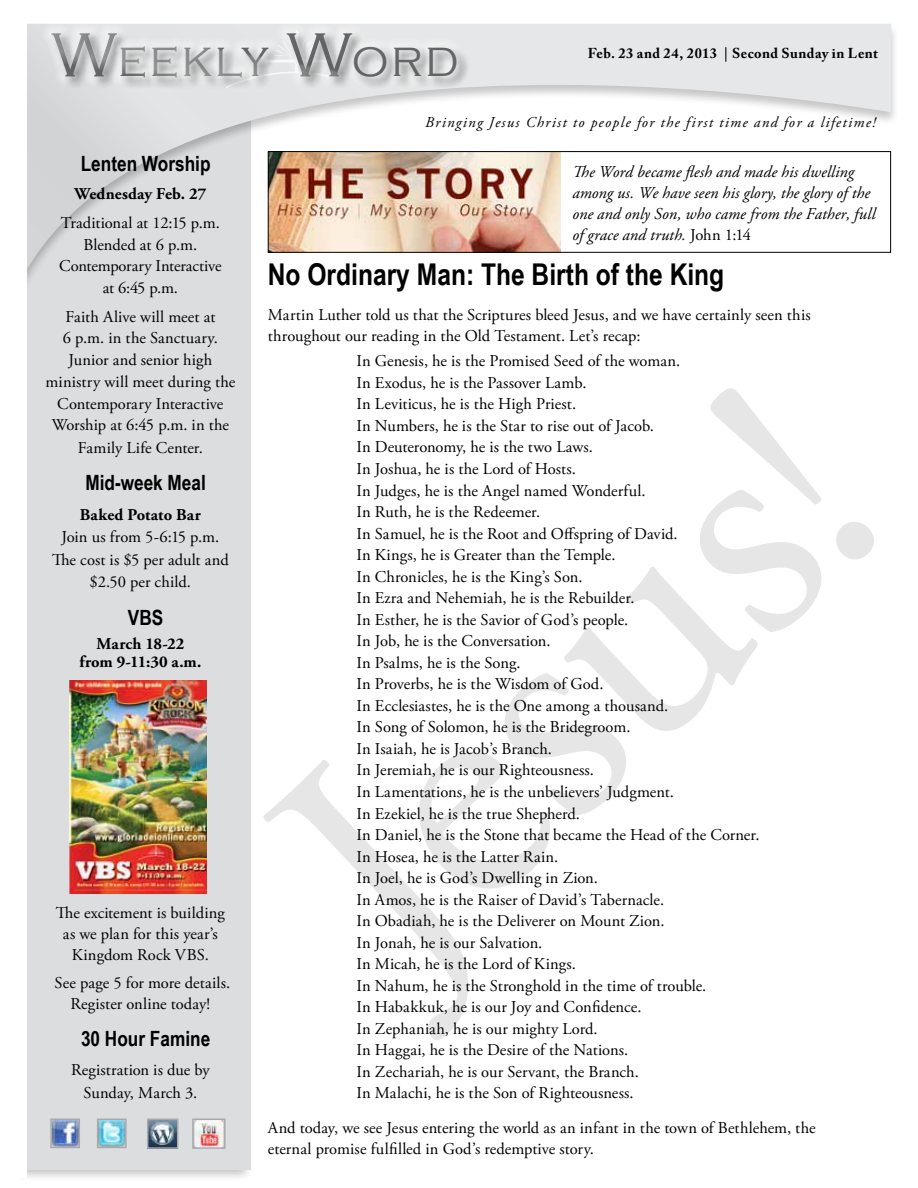
<style>
.page{position:relative;width:918px;height:1188px;background:#fff}
.page>*{position:absolute;margin:0;border:0;box-sizing:border-box;transform-origin:0 0}
.t1{font:330px "Adobe Garamond Pro";color:#000}
.t2{font:300 64.65px "Copperplate Gothic";color:#58595b;scale:.95 1}
.t3{font:300 51.75px "Copperplate Gothic";letter-spacing:.05em;color:#58595b;scale:.95 1}
.t4{font:700 30px "Arial Narrow";color:#000}
.t5{font:700 21px "Arial Narrow";color:#000}
.t6{font:16.5px/21.6px "Adobe Garamond Pro";letter-spacing:.005em;color:#000;text-align:center}
.t7{font:italic 16.5px/21px "Adobe Garamond Pro";letter-spacing:.005em;color:#000}
.t8{font:700 16.5px/18px "Adobe Garamond Pro";letter-spacing:.005em;color:#000;text-align:center}
.t9{font:italic 15px "Adobe Garamond Pro";letter-spacing:.085em;color:#000}
.t10{font:700 14.25px "Adobe Caslon Pro";letter-spacing:.03em;color:#000}
.s1{font-size:64.65px}
.s2{font-style:normal}
</style>
<div class="page">
<div style="left:27px;top:113px;width:224px;height:1057px;background:#dcddde"></div>
<div style="left:0;top:22px;width:900px;height:325px;background:#000;opacity:.23"></div>
<svg style="left:27px;top:22px;width:864px;height:313px"></svg>
<div style="left:0;top:0;width:27px;height:1177px;background:#fff"></div>
<svg style="left:227px;top:90px;width:109px;height:3px"></svg>
<img style="left:52px;top:1121px;width:26px;height:25px">
<div style="left:50px;top:1119px;width:30px;height:29px;border:1px solid #a7a9ac"></div>
<img style="left:99px;top:1121px;width:26px;height:25px">
<div style="left:97px;top:1119px;width:30px;height:29px;border:1px solid #a7a9ac"></div>
<img style="left:194px;top:1121px;width:30px;height:26px">
<div style="left:192px;top:1119px;width:34px;height:30px;border:1px solid #a7a9ac"></div>
<img style="left:149px;top:1121px;width:27px;height:26px">
<div style="left:147px;top:1119px;width:31px;height:30px;border:1px solid #a7a9ac"></div>
<div style="left:49px;top:30px;width:421px;height:60px;background:#e6e7e8"></div>
<svg style="left:41px;top:23px;width:427px;height:66px"></svg>
<img style="left:270px;top:153px;width:291px;height:98px">
<div style="left:268px;top:151px;width:623px;height:102px;border:1px solid #000"></div>
<img style="left:69px;top:680px;width:137px;height:214px">
<h2 class="t2" style="left:52px;top:20px;width:70px">W</h2>
<h3 class="t3" style="left:118px;top:31px;width:361px">eekly <span class="s1">W</span>ord</h3>
<p class="t10" style="left:588px;top:45px;width:292px">Feb. 23 and 24, 2013 | Second Sunday in Lent</p>
<p class="t9" style="left:425px;top:113px;width:452px">Bringing Jesus Christ to people for the first time and for a lifetime!</p>
<p class="t5" style="left:81px;top:148px;width:131px">Lenten Worship</p>
<p class="t8" style="left:75px;top:185px;width:133px">Wednesday Feb. 27</p>
<p class="t6" style="left:59px;top:212px;width:164px">Traditional at 12:15 p.m.<br>Blended at 6 p.m.<br>Contemporary Interactive at 6:45 p.m.</p>
<p class="t6" style="left:45px;top:306px;width:191px">Faith Alive will meet at<br>6 p.m. in the Sanctuary.<br>Junior and senior high ministry will meet during the<br>Contemporary Interactive<br>Worship at 6:45 p.m. in the<br>Family Life Center.</p>
<p class="t5" style="left:85px;top:467px;width:122px">Mid-week Meal</p>
<p class="t8" style="left:80px;top:506px;width:122px">Baked Potato Bar</p>
<p class="t6" style="left:52px;top:526px;width:178px;line-height:22.5px">Join us from 5-6:15 p.m.<br>The cost is $5 per adult and $2.50 per child.</p>
<p class="t5" style="left:128px;top:601px;width:37px">VBS</p>
<p class="t8" style="left:80px;top:635px;width:123px">March 18-22 from 9-11:30 a.m.</p>
<p class="t7" style="left:572px;top:162px;width:305px">The Word became flesh and made his dwelling among us. We have seen his glory, the glory of the one and only Son, who came from the Father, full of grace and truth. <span class="s2">John 1:14</span></p>
<h3 class="t4" style="left:268px;top:252px;width:458px">No Ordinary Man: The Birth of the King</h3>
<p class="t6" style="left:268px;top:305px;width:544px;line-height:21px;text-align:left">Martin Luther told us that the Scriptures bleed Jesus, and we have certainly seen this throughout our reading in the Old Testament. Let’s recap:</p>
<p class="t6" style="left:356px;top:351px;width:405px;text-align:left">In Genesis, he is the Promised Seed of the woman.<br>In Exodus, he is the Passover Lamb.<br>In Leviticus, he is the High Priest.<br>In Numbers, he is the Star to rise out of Jacob.<br>In Deuteronomy, he is the two Laws.<br>In Joshua, he is the Lord of Hosts.<br>In Judges, he is the Angel named Wonderful.<br>In Ruth, he is the Redeemer.<br>In Samuel, he is the Root and Offspring of David.<br>In Kings, he is Greater than the Temple.<br>In Chronicles, he is the King’s Son.<br>In Ezra and Nehemiah, he is the Rebuilder.<br>In Esther, he is the Savior of God’s people.<br>In Job, he is the Conversation.<br>In Psalms, he is the Song.<br>In Proverbs, he is the Wisdom of God.<br>In Ecclesiastes, he is the One among a thousand.<br>In Song of Solomon, he is the Bridegroom.<br>In Isaiah, he is Jacob’s Branch.<br>In Jeremiah, he is our Righteousness.<br>In Lamentations, he is the unbelievers’ Judgment.<br>In Ezekiel, he is the true Shepherd.<br>In Daniel, he is the Stone that became the Head of the Corner.<br>In Hosea, he is the Latter Rain.<br>In Joel, he is God’s Dwelling in Zion.<br>In Amos, he is the Raiser of David’s Tabernacle.<br>In Obadiah, he is the Deliverer on Mount Zion.<br>In Jonah, he is our Salvation.<br>In Micah, he is the Lord of Kings.<br>In Nahum, he is the Stronghold in the time of trouble.<br>In Habakkuk, he is our Joy and Confidence.<br>In Zephaniah, he is our mighty Lord.<br>In Haggai, he is the Desire of the Nations.<br>In Zechariah, he is our Servant, the Branch.<br>In Malachi, he is the Son of Righteousness.</p>
<p class="t6" style="left:268px;top:1118px;width:549px;line-height:21px;text-align:left">And today, we see Jesus entering the world as an infant in the town of Bethlehem, the eternal promise fulfilled in God’s redemptive story.</p>
<h1 class="t1" style="left:194px;top:765px;width:674px;rotate:-43deg">Jesus!</h1>
<p class="t6" style="left:56px;top:903px;width:171px;line-height:21px">The excitement is building as we plan for this year’s<br>Kingdom Rock VBS.</p>
<p class="t6" style="left:55px;top:972px;width:177px;line-height:21px">See page 5 for more details.<br>Register online today!</p>
<p class="t5" style="left:81px;top:1023px;width:131px">30 Hour Famine</p>
<p class="t6" style="left:71px;top:1059px;width:140px;line-height:22.5px">Registration is due by<br>Sunday, March 3.</p>
</div>
